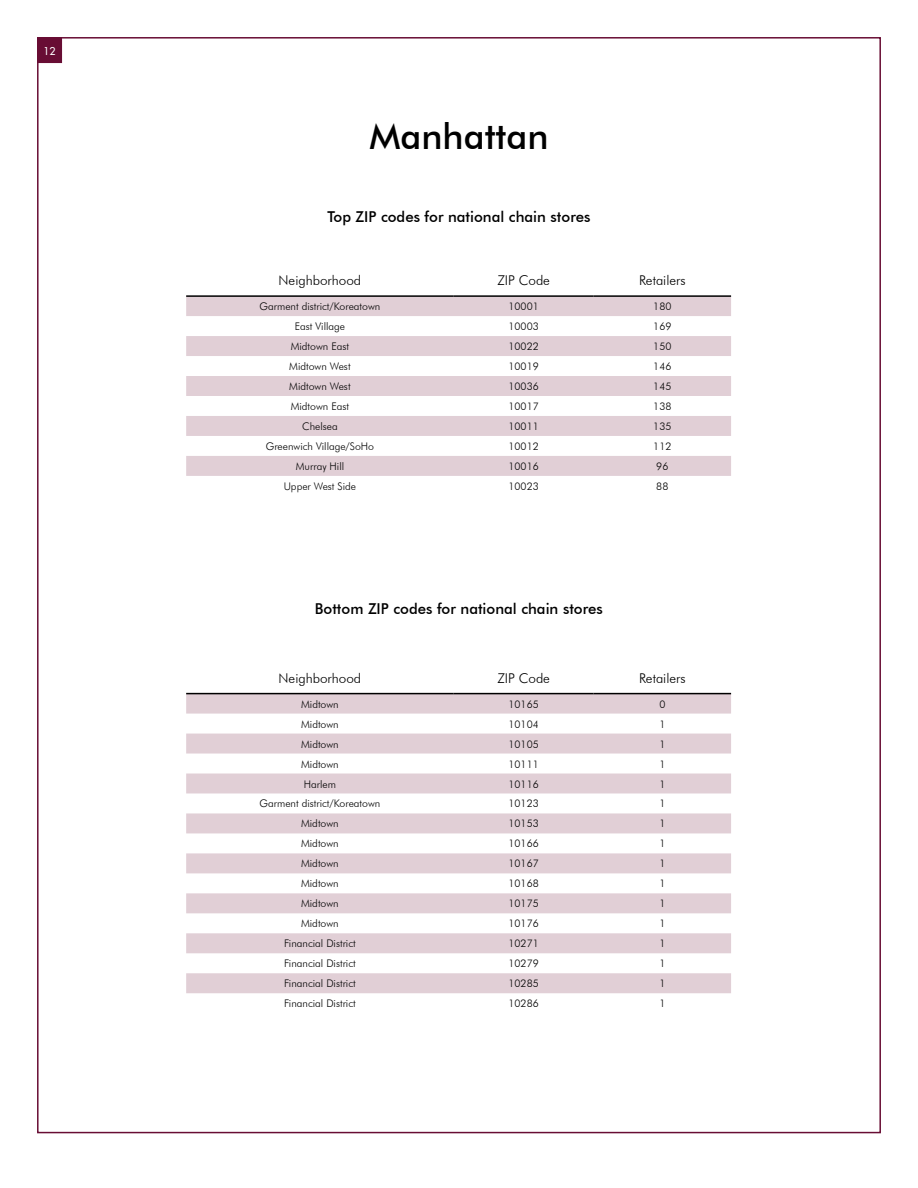
<style>
.page{position:relative;width:918px;height:1188px;background:#fff}
.page>*{position:absolute;margin:0;border:0;box-sizing:border-box;transform-origin:0 0}
.t1{font:500 36px "Futura BT";color:#000}
.t2{font:500 15px "Futura BT";color:#000}
.t3{font:300 13.5px "Futura BT";color:#000}
.t4{font:300 10.5px "Futura BT";color:#000}
.t5{font:10.5px "Futura";color:#fff}
</style>
<div class="page">
<div style="left:38px;top:38px;width:23px;height:24px;background:#680d34"></div>
<div style="left:37px;top:37px;width:25px;height:26px;border:2px solid #680d34"></div>
<svg style="left:186px;top:297px;width:545px;height:179px;fill:#e1cfd6"></svg>
<hr style="left:186px;top:295px;width:268px;height:2px;background:#000">
<hr style="left:454px;top:295px;width:140px;height:2px;background:#000">
<hr style="left:594px;top:295px;width:137px;height:2px;background:#000">
<svg style="left:186px;top:694px;width:545px;height:299px;fill:#e1cfd6"></svg>
<hr style="left:186px;top:693px;width:268px;height:1px;background:#000">
<hr style="left:454px;top:693px;width:140px;height:1px;background:#000">
<hr style="left:594px;top:693px;width:137px;height:1px;background:#000">
<p class="t5" style="left:43px;top:44px;width:14px">12</p>
<h1 class="t1" style="left:369px;top:114px;width:181px">Manhattan</h1>
<h2 class="t2" style="left:327px;top:207px;width:265px">Top ZIP codes for national chain stores</h2>
<p class="t3" style="left:279px;top:272px;width:84px">Neighborhood</p>
<p class="t3" style="left:497px;top:272px;width:54px">ZIP Code</p>
<p class="t3" style="left:639px;top:272px;width:48px">Retailers</p>
<p class="t4" style="left:260px;top:300px;width:122px">Garment district/Koreatown</p>
<p class="t4" style="left:509px;top:300px;width:32px">10001</p>
<p class="t4" style="left:653px;top:300px;width:20px">180</p>
<p class="t4" style="left:295px;top:320px;width:52px">East Village</p>
<p class="t4" style="left:509px;top:320px;width:32px">10003</p>
<p class="t4" style="left:653px;top:320px;width:20px">169</p>
<p class="t4" style="left:291px;top:340px;width:60px">Midtown East</p>
<p class="t4" style="left:509px;top:340px;width:32px">10022</p>
<p class="t4" style="left:653px;top:340px;width:20px">150</p>
<p class="t4" style="left:289px;top:360px;width:63px">Midtown West</p>
<p class="t4" style="left:509px;top:360px;width:32px">10019</p>
<p class="t4" style="left:653px;top:360px;width:20px">146</p>
<p class="t4" style="left:289px;top:380px;width:63px">Midtown West</p>
<p class="t4" style="left:509px;top:380px;width:32px">10036</p>
<p class="t4" style="left:653px;top:380px;width:20px">145</p>
<p class="t4" style="left:291px;top:400px;width:60px">Midtown East</p>
<p class="t4" style="left:509px;top:400px;width:32px">10017</p>
<p class="t4" style="left:653px;top:400px;width:20px">138</p>
<p class="t4" style="left:302px;top:420px;width:37px">Chelsea</p>
<p class="t4" style="left:509px;top:420px;width:32px">10011</p>
<p class="t4" style="left:653px;top:420px;width:20px">135</p>
<p class="t4" style="left:266px;top:440px;width:110px">Greenwich Village/SoHo</p>
<p class="t4" style="left:509px;top:440px;width:32px">10012</p>
<p class="t4" style="left:653px;top:440px;width:20px">112</p>
<p class="t4" style="left:296px;top:460px;width:50px">Murray Hill</p>
<p class="t4" style="left:509px;top:460px;width:32px">10016</p>
<p class="t4" style="left:656px;top:460px;width:14px">96</p>
<p class="t4" style="left:284px;top:480px;width:74px">Upper West Side</p>
<p class="t4" style="left:509px;top:480px;width:32px">10023</p>
<p class="t4" style="left:656px;top:480px;width:14px">88</p>
<h2 class="t2" style="left:315px;top:600px;width:290px">Bottom ZIP codes for national chain stores</h2>
<p class="t3" style="left:279px;top:670px;width:84px">Neighborhood</p>
<p class="t3" style="left:497px;top:670px;width:54px">ZIP Code</p>
<p class="t3" style="left:639px;top:670px;width:48px">Retailers</p>
<p class="t4" style="left:301px;top:697px;width:39px">Midtown</p>
<p class="t4" style="left:509px;top:697px;width:32px">10165</p>
<p class="t4" style="left:659px;top:697px;width:8px">0</p>
<p class="t4" style="left:301px;top:717px;width:39px">Midtown</p>
<p class="t4" style="left:509px;top:717px;width:32px">10104</p>
<p class="t4" style="left:659px;top:717px;width:8px">1</p>
<p class="t4" style="left:301px;top:737px;width:39px">Midtown</p>
<p class="t4" style="left:509px;top:737px;width:32px">10105</p>
<p class="t4" style="left:659px;top:737px;width:8px">1</p>
<p class="t4" style="left:301px;top:757px;width:39px">Midtown</p>
<p class="t4" style="left:509px;top:757px;width:32px">10111</p>
<p class="t4" style="left:659px;top:757px;width:8px">1</p>
<p class="t4" style="left:304px;top:777px;width:34px">Harlem</p>
<p class="t4" style="left:509px;top:777px;width:32px">10116</p>
<p class="t4" style="left:659px;top:777px;width:8px">1</p>
<p class="t4" style="left:260px;top:797px;width:122px">Garment district/Koreatown</p>
<p class="t4" style="left:509px;top:797px;width:32px">10123</p>
<p class="t4" style="left:659px;top:797px;width:8px">1</p>
<p class="t4" style="left:301px;top:817px;width:39px">Midtown</p>
<p class="t4" style="left:509px;top:817px;width:32px">10153</p>
<p class="t4" style="left:659px;top:817px;width:8px">1</p>
<p class="t4" style="left:301px;top:837px;width:39px">Midtown</p>
<p class="t4" style="left:509px;top:837px;width:32px">10166</p>
<p class="t4" style="left:659px;top:837px;width:8px">1</p>
<p class="t4" style="left:301px;top:857px;width:39px">Midtown</p>
<p class="t4" style="left:509px;top:857px;width:32px">10167</p>
<p class="t4" style="left:659px;top:857px;width:8px">1</p>
<p class="t4" style="left:301px;top:877px;width:39px">Midtown</p>
<p class="t4" style="left:509px;top:877px;width:32px">10168</p>
<p class="t4" style="left:659px;top:877px;width:8px">1</p>
<p class="t4" style="left:301px;top:897px;width:39px">Midtown</p>
<p class="t4" style="left:509px;top:897px;width:32px">10175</p>
<p class="t4" style="left:659px;top:897px;width:8px">1</p>
<p class="t4" style="left:301px;top:917px;width:39px">Midtown</p>
<p class="t4" style="left:509px;top:917px;width:32px">10176</p>
<p class="t4" style="left:659px;top:917px;width:8px">1</p>
<p class="t4" style="left:284px;top:937px;width:73px">Financial District</p>
<p class="t4" style="left:509px;top:937px;width:32px">10271</p>
<p class="t4" style="left:659px;top:937px;width:8px">1</p>
<p class="t4" style="left:284px;top:957px;width:73px">Financial District</p>
<p class="t4" style="left:509px;top:957px;width:32px">10279</p>
<p class="t4" style="left:659px;top:957px;width:8px">1</p>
<p class="t4" style="left:284px;top:977px;width:73px">Financial District</p>
<p class="t4" style="left:509px;top:977px;width:32px">10285</p>
<p class="t4" style="left:659px;top:977px;width:8px">1</p>
<p class="t4" style="left:284px;top:997px;width:73px">Financial District</p>
<p class="t4" style="left:509px;top:997px;width:32px">10286</p>
<p class="t4" style="left:659px;top:997px;width:8px">1</p>
</div>
